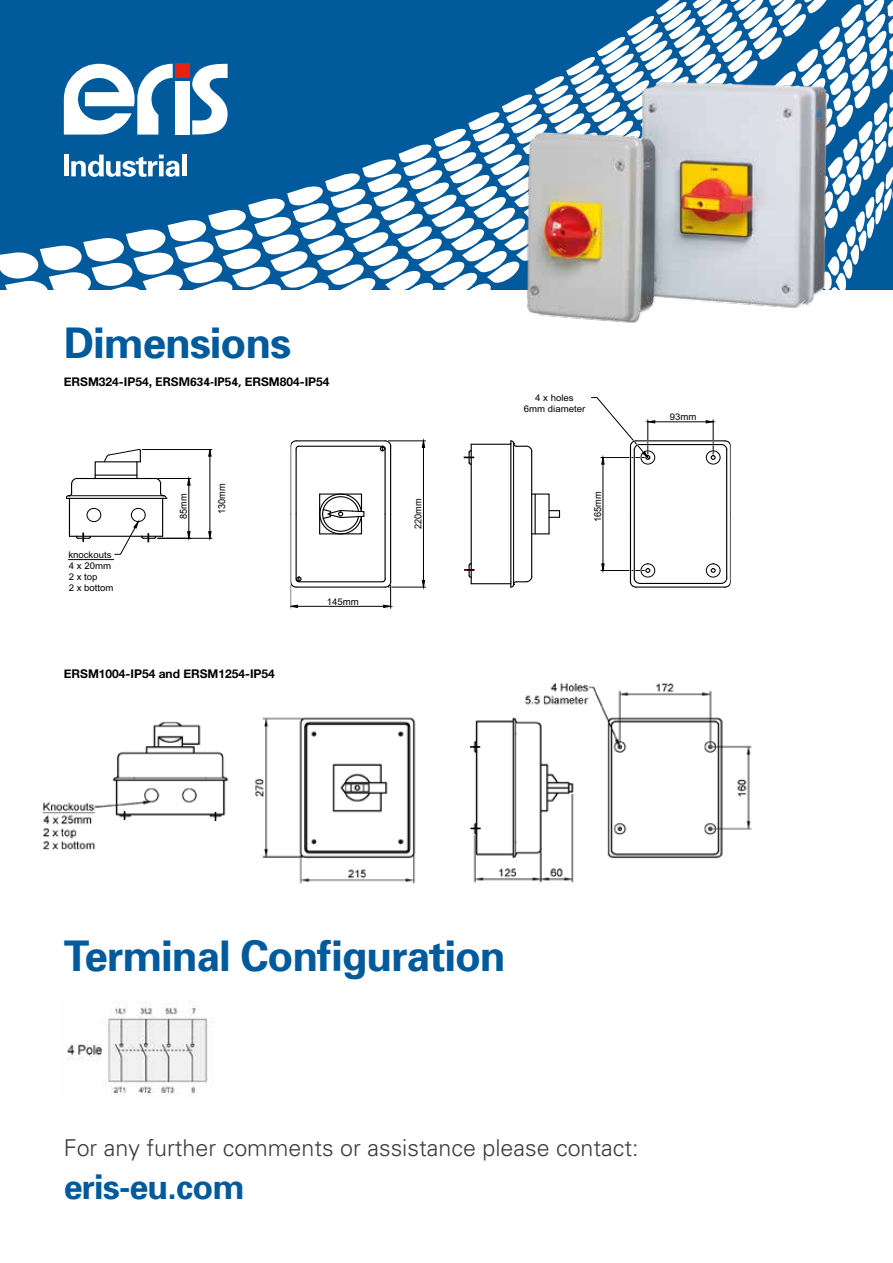
<style>
.page{position:relative;width:893px;height:1263px;background:#fff}
.page>*{position:absolute;margin:0;border:0;box-sizing:border-box;transform-origin:0 0}
.t1{font:700 42.3px "Univers";letter-spacing:-.025em;color:#005a9b}
.t2{font:700 34.05px "Univers";letter-spacing:-.025em;color:#005a9b}
.t3{font:300 23.25px "Univers";color:#3c3c3b}
.t4{font:700 12px "Helvetica Neue";color:#000}
.t5{font:9.6px "Arial";color:#000;scale:.96 1}
.t6{font:9.6px "Arial";color:#000;scale:.96 1}
.t7{font:9.15px/11.1px "Arial";color:#000;scale:1.05 1}
.t8{font:9.15px "Arial";color:#000;scale:1.05 1}
.s1{font-family:"Univers"}
.s2{font-style:inherit}
</style>
<div class="page">
<svg style="left:0;top:0;width:893px;height:289px;fill:#005a9b"></svg>
<div style="left:175px;top:64px;width:15px;height:14px;background:#e42313"></div>
<svg style="left:64px;top:64px;width:109px;height:71px"></svg>
<div style="left:175px;top:81px;width:15px;height:54px;background:#fff"></div>
<svg style="left:192px;top:64px;width:36px;height:71px"></svg>
<hr style="left:64px;top:155px;width:4px;height:21px;background:#fff">
<svg style="left:71px;top:155px;width:109px;height:22px"></svg>
<div style="left:182px;top:155px;width:5px;height:21px;background:#fff"></div>
<svg style="left:66px;top:449px;width:147px;height:112px"></svg>
<svg style="left:255px;top:682px;width:497px;height:202px"></svg>
<svg style="left:470px;top:746px;width:10px;height:2px"></svg>
<svg style="left:67px;top:1003px;width:145px;height:93px"></svg>
<svg style="left:290px;top:397px;width:441px;height:212px"></svg>
<svg style="left:42px;top:721px;width:187px;height:129px"></svg>
<img style="left:525px;top:81px;width:304px;height:242px">
<h1 class="t1" style="left:64px;top:316px;width:229px">Dimensions</h1>
<p class="t7" style="left:293px;top:371px;width:43px">knockouts<br>4 x 20mm</p>
<p class="t4" style="left:64px;top:373px;width:267px">ERSM324-IP54, <span class="s1">ERSM634-IP54,</span> ERSM804-IP54</p>
<p class="t7" style="left:68px;top:549px;width:45px">knockouts<br>4 x 20mm<br>2 x top<br>2 x bottom</p>
<p class="t5" style="left:177px;top:519px;width:28px;rotate:-90deg">85mm</p>
<p class="t5" style="left:215px;top:514px;width:33px;rotate:-90deg">130mm</p>
<p class="t4" style="left:64px;top:665px;width:213px">ERSM1004-IP54 and ERSM1254-IP54</p>
<p class="t7" style="left:327px;top:596px;width:32px">145<span class="s2">mm</span></p>
<p class="t6" style="left:412px;top:529px;width:33px;rotate:-90deg">220<span class="s2">mm</span></p>
<p class="t7" style="left:524px;top:392px;width:60px;text-align:center">4 <span class="s2">x</span> holes<br><span class="s2">6</span>mm diameter</p>
<p class="t5" style="left:591px;top:522px;width:33px;rotate:-90deg">165mm</p>
<p class="t8" style="left:670px;top:411px;width:27px">93mm</p>
<h1 class="t1" style="left:64px;top:929px;width:443px">Terminal Configuration</h1>
<h3 class="t3" style="left:64px;top:1133px;width:576px">For any further comments or assistance please contact:</h3>
<h2 class="t2" style="left:64px;top:1165px;width:182px">eris-eu.com</h2>
</div>
